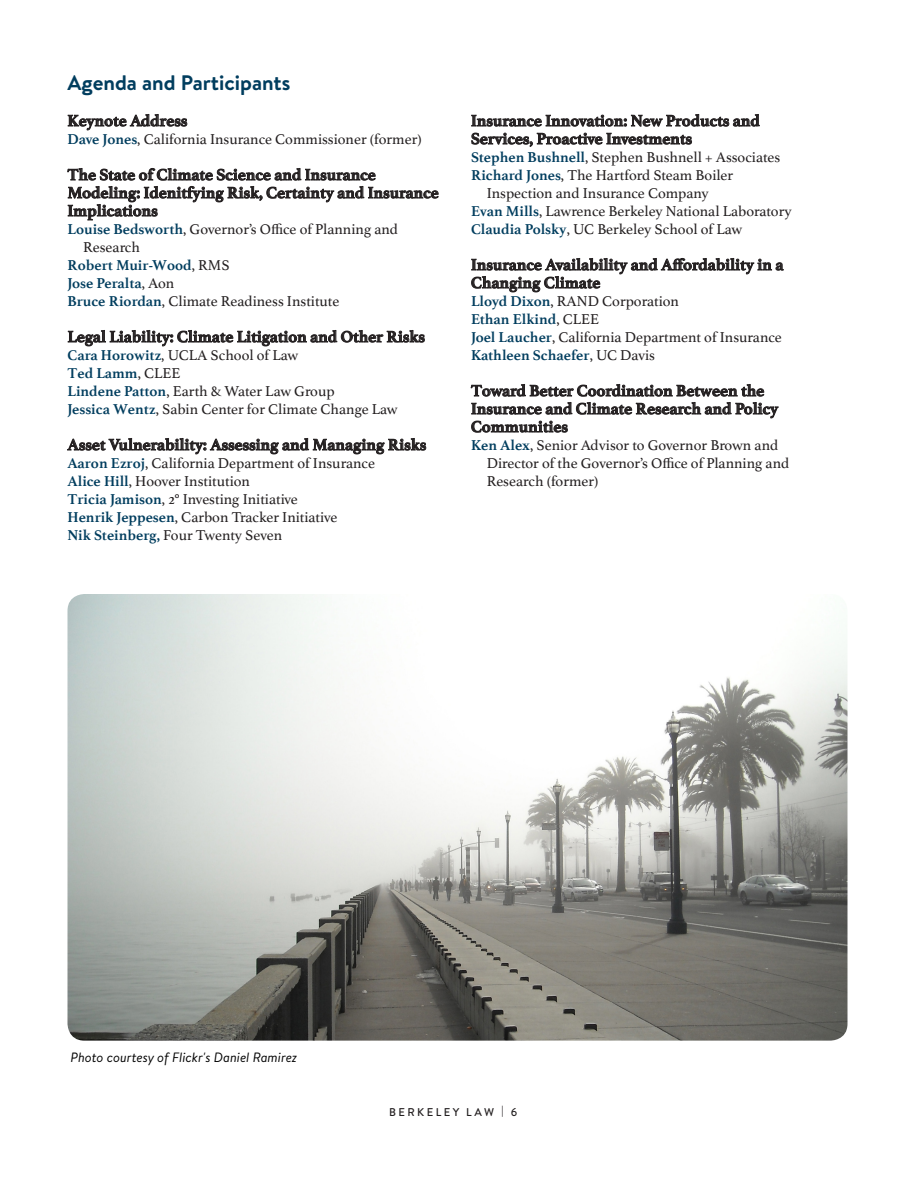
<style>
.page{position:relative;width:918px;height:1188px;background:#fff}
.page>*{position:absolute;margin:0;border:0;box-sizing:border-box;transform-origin:0 0}
.t1{font:700 21px "Brandon Text";color:#003d5e}
.t2{font:700 16.5px/18px "Athelas";color:#231f20}
.t3{font:15px "Athelas";color:#231f20}
.t4{font:700 15px "Athelas";color:#003d5e}
.t5{font:italic 13.5px "Brandon Text";color:#000}
.t6{font:500 11.25px "Brandon Text";letter-spacing:.22em;color:#231f20}
.s1{font-weight:700;color:#003d5e}
.s2{font-weight:400;color:#231f20}
</style>
<div class="page">
<svg style="left:67px;top:114px;width:121px;height:17px"></svg>
<svg style="left:67px;top:168px;width:372px;height:53px"></svg>
<svg style="left:67px;top:330px;width:358px;height:17px"></svg>
<svg style="left:67px;top:438px;width:360px;height:17px"></svg>
<img style="left:68px;top:594px;width:780px;height:447px">
<svg style="left:471px;top:114px;width:289px;height:33px"></svg>
<svg style="left:471px;top:258px;width:313px;height:35px"></svg>
<svg style="left:470px;top:384px;width:309px;height:49px"></svg>
<p class="t1" style="left:68px;top:68px;width:225px">Agenda and Participants</p>
<p class="t2" style="left:68px;top:111px;width:121px">Keynote Address</p>
<p class="t3" style="left:68px;top:127px;width:356px"><span class="s1">Dave Jones</span>, California Insurance Commissioner (former)</p>
<p class="t2" style="left:68px;top:165px;width:373px">The State of Climate Science and Insurance<br>Modeling: Idenitfying Risk, Certainty and Insurance<br>Implications</p>
<p class="t3" style="left:68px;top:217px;width:332px"><span class="s1">Louise Bedsworth</span>, Governor’s Office of Planning and</p>
<p class="t3" style="left:83px;top:235px;width:58px">Research</p>
<p class="t4" style="left:68px;top:253px;width:164px">Robert Muir-Wood<span class="s2">, RMS</span></p>
<p class="t4" style="left:68px;top:271px;width:108px">Jose Peralta<span class="s2">, Aon</span></p>
<p class="t3" style="left:68px;top:289px;width:273px"><span class="s1">Bruce Riordan</span>, Climate Readiness Institute</p>
<p class="t2" style="left:68px;top:327px;width:359px">Legal Liability: Climate Litigation and Other Risks</p>
<p class="t3" style="left:68px;top:343px;width:232px"><span class="s1">Cara Horowitz</span>, UCLA School of Law</p>
<p class="t4" style="left:68px;top:361px;width:115px">Ted Lamm<span class="s2">, CLEE</span></p>
<p class="t3" style="left:68px;top:379px;width:269px"><span class="s1">Lindene Patton</span>, Earth &amp; Water Law Group</p>
<p class="t3" style="left:68px;top:397px;width:332px"><span class="s1">Jessica Wentz</span>, Sabin Center for Climate Change Law</p>
<p class="t2" style="left:68px;top:435px;width:360px">Asset Vulnerability: Assessing and Managing Risks</p>
<p class="t3" style="left:68px;top:451px;width:309px"><span class="s1">Aaron Ezroj</span>, California Department of Insurance</p>
<p class="t3" style="left:68px;top:469px;width:184px"><span class="s1">Alice Hill</span>, Hoover Institution</p>
<p class="t3" style="left:68px;top:487px;width:232px"><span class="s1">Tricia Jamison</span>, 2° Investing Initiative</p>
<p class="t3" style="left:68px;top:505px;width:271px"><span class="s1">Henrik Jeppesen</span>, Carbon Tracker Initiative</p>
<p class="t3" style="left:68px;top:523px;width:216px"><span class="s1">Nik Steinberg,</span> Four Twenty Seven</p>
<p class="t2" style="left:471px;top:111px;width:290px">Insurance Innovation: New Products and<br>Services, Proactive Investments</p>
<p class="t3" style="left:471px;top:145px;width:311px"><span class="s1">Stephen Bushnell</span>, Stephen Bushnell + Associates</p>
<p class="t3" style="left:471px;top:163px;width:264px"><span class="s1">Richard Jones</span>, The Hartford Steam Boiler</p>
<p class="t3" style="left:487px;top:181px;width:224px">Inspection and Insurance Company</p>
<p class="t3" style="left:471px;top:199px;width:322px"><span class="s1">Evan Mills</span>, Lawrence Berkeley National Laboratory</p>
<p class="t3" style="left:471px;top:217px;width:273px"><span class="s1">Claudia Polsky</span>, UC Berkeley School of Law</p>
<p class="t2" style="left:471px;top:255px;width:314px">Insurance Availability and Affordability in a<br>Changing Climate</p>
<p class="t3" style="left:471px;top:289px;width:210px"><span class="s1">Lloyd Dixon</span>, RAND Corporation</p>
<p class="t4" style="left:471px;top:307px;width:130px">Ethan Elkind<span class="s2">, CLEE</span></p>
<p class="t3" style="left:471px;top:325px;width:312px"><span class="s1">Joel Laucher</span>, California Department of Insurance</p>
<p class="t4" style="left:471px;top:343px;width:186px">Kathleen Schaefer<span class="s2">, UC Davis</span></p>
<p class="t2" style="left:471px;top:381px;width:309px">Toward Better Coordination Between the<br>Insurance and Climate Research and Policy<br>Communities</p>
<p class="t3" style="left:471px;top:433px;width:309px"><span class="s1">Ken Alex</span>, Senior Advisor to Governor Brown and</p>
<p class="t3" style="left:487px;top:451px;width:304px">Director of the Governor’s Office of Planning and</p>
<p class="t3" style="left:487px;top:469px;width:113px">Research (former)</p>
<p class="t5" style="left:70px;top:1048px;width:228px">Photo courtesy of Flickr's Daniel Ramirez</p>
<p class="t6" style="left:389px;top:1104px;width:130px">BERKELEY LAW | 6</p>
</div>
